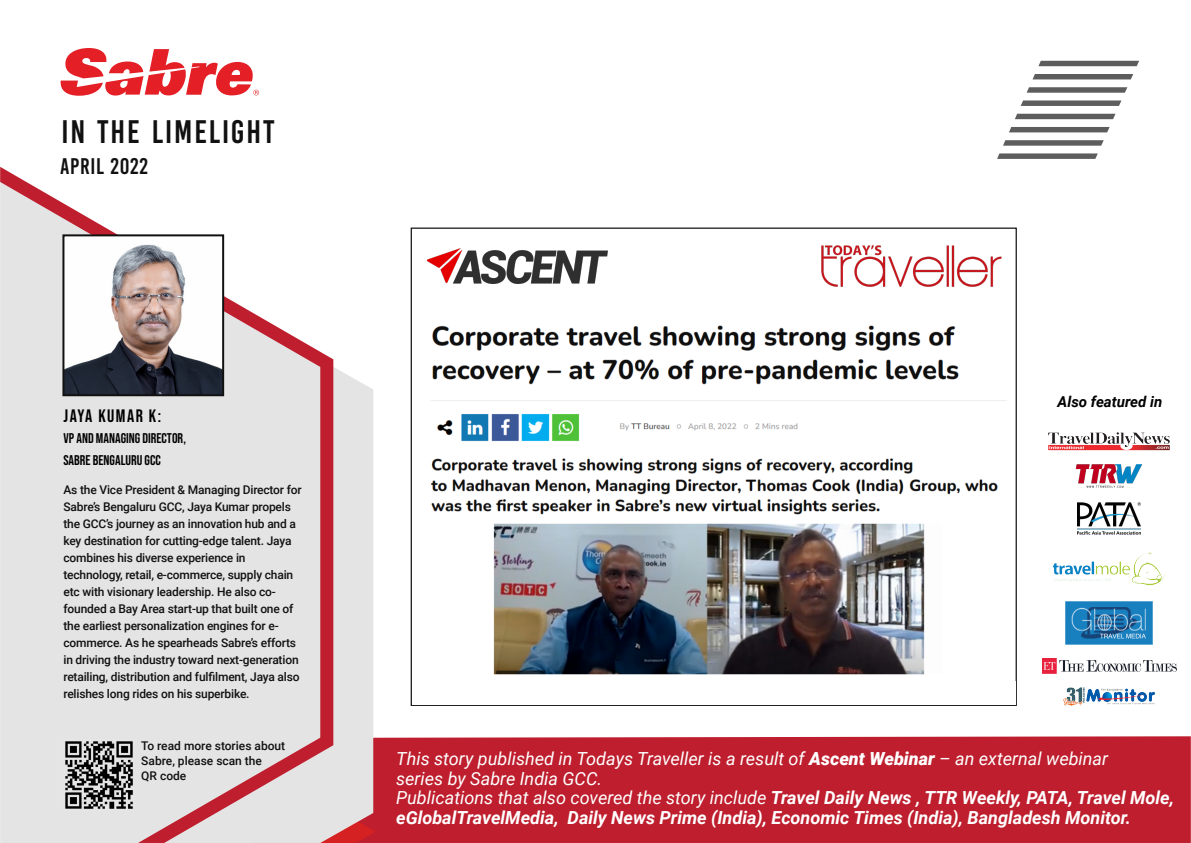
<style>
.page{position:relative;width:1191px;height:843px;background:#fff}
.page>*{position:absolute;margin:0;border:0;box-sizing:border-box;transform-origin:0 0}
.t1{font:32.5px "Bebas Kai";letter-spacing:.055em;color:#121111}
.t2{font:22.6px "Bebas Kai";letter-spacing:.03em;color:#121111}
.t3{font:italic 18px/19.9px "Roboto";color:#fff}
.t4{font:17.9px "Bebas Neue";letter-spacing:.085em;color:#000}
.t5{font:italic 700 15px "Roboto";color:#000}
.t6{font:14px/21.5px "Bebas Neue";color:#000}
.t7{font:500 12px/17px "Roboto";letter-spacing:-.015em;color:#121111}
.s1{font-weight:900}
.s2{font-weight:700}
</style>
<div class="page">
<img style="left:430px;top:325px;width:577px;height:350px">
<div style="left:373px;top:736px;width:818px;height:106px;background:#be1e2d"></div>
<svg style="left:373px;top:801px;width:3px;height:41px"></svg>
<svg style="left:333px;top:359px;width:40px;height:483px;fill:#e4e4e4"></svg>
<svg style="left:0;top:167px;width:333px;height:675px;fill:#e4e4e4"></svg>
<img style="left:63px;top:739px;width:71px;height:70px">
<img style="left:65px;top:237px;width:156px;height:156px">
<div style="left:62px;top:234px;width:162px;height:162px;border:2px solid #121111"></div>
<svg style="left:60px;top:48px;width:199px;height:48px"></svg>
<svg style="left:1038px;top:61px;width:101px;height:5px"></svg>
<svg style="left:1032px;top:74px;width:101px;height:5px"></svg>
<svg style="left:1027px;top:87px;width:100px;height:6px"></svg>
<svg style="left:1021px;top:100px;width:100px;height:6px"></svg>
<svg style="left:1015px;top:114px;width:100px;height:5px"></svg>
<svg style="left:1009px;top:127px;width:101px;height:5px"></svg>
<svg style="left:1003px;top:140px;width:101px;height:6px"></svg>
<svg style="left:997px;top:153px;width:101px;height:6px"></svg>
<img style="left:428px;top:249px;width:180px;height:35px">
<img style="left:807px;top:228px;width:209px;height:74px">
<img style="left:1063px;top:687px;width:92px;height:18px">
<img style="left:1042px;top:658px;width:134px;height:14px">
<img style="left:1066px;top:601px;width:86px;height:42px">
<img style="left:1052px;top:551px;width:113px;height:35px">
<img style="left:1078px;top:502px;width:62px;height:33px">
<img style="left:1075px;top:464px;width:68px;height:23px">
<img style="left:1048px;top:432px;width:122px;height:18px">
<h1 class="t1" style="left:62px;top:119px;width:214px">IN THE LIMELIGHT</h1>
<h2 class="t2" style="left:60px;top:157px;width:89px">APRIL 2022</h2>
<h3 class="t4" style="left:63px;top:405px;width:99px">JAYA KUMAR K:</h3>
<p class="t6" style="left:63px;top:428px;width:124px">VP AND MANAGING DIRECTOR,<br>SABRE BENGALURU GCC</p>
<p class="t7" style="left:63px;top:482px;width:240px">As the Vice President &amp; Managing Director for Sabre’s Bengaluru GCC, Jaya Kumar propels the GCC’s journey as an innovation hub and a key destination for cutting-edge talent. Jaya combines his diverse experience in technology, retail, e-commerce, supply chain etc with visionary leadership. He also co&shy;founded a Bay Area start-up that built one of the earliest personalization engines for e&shy;commerce. As he spearheads Sabre’s efforts in driving the industry toward next-generation retailing, distribution and fulfilment, Jaya also relishes long rides on his superbike.</p>
<p class="t7" style="left:141px;top:738px;width:145px;line-height:15px">To read more stories about<br>Sabre, please scan the<br>QR code</p>
<p class="t5" style="left:1057px;top:395px;width:106px">Also featured in</p>
<p class="t3" style="left:396px;top:749px;width:779px">This story published in Todays Traveller is a result of <span class="s1">Ascent Webinar</span> – an external webinar<br>series by Sabre India GCC.<br>Publications that also covered the story include <span class="s2">Travel Daily News , TTR Weekly, PATA, Travel Mole, eGlobalTravelMedia, Daily News Prime (India), Economic Times (India), Bangladesh Monitor.</span></p>
</div>
